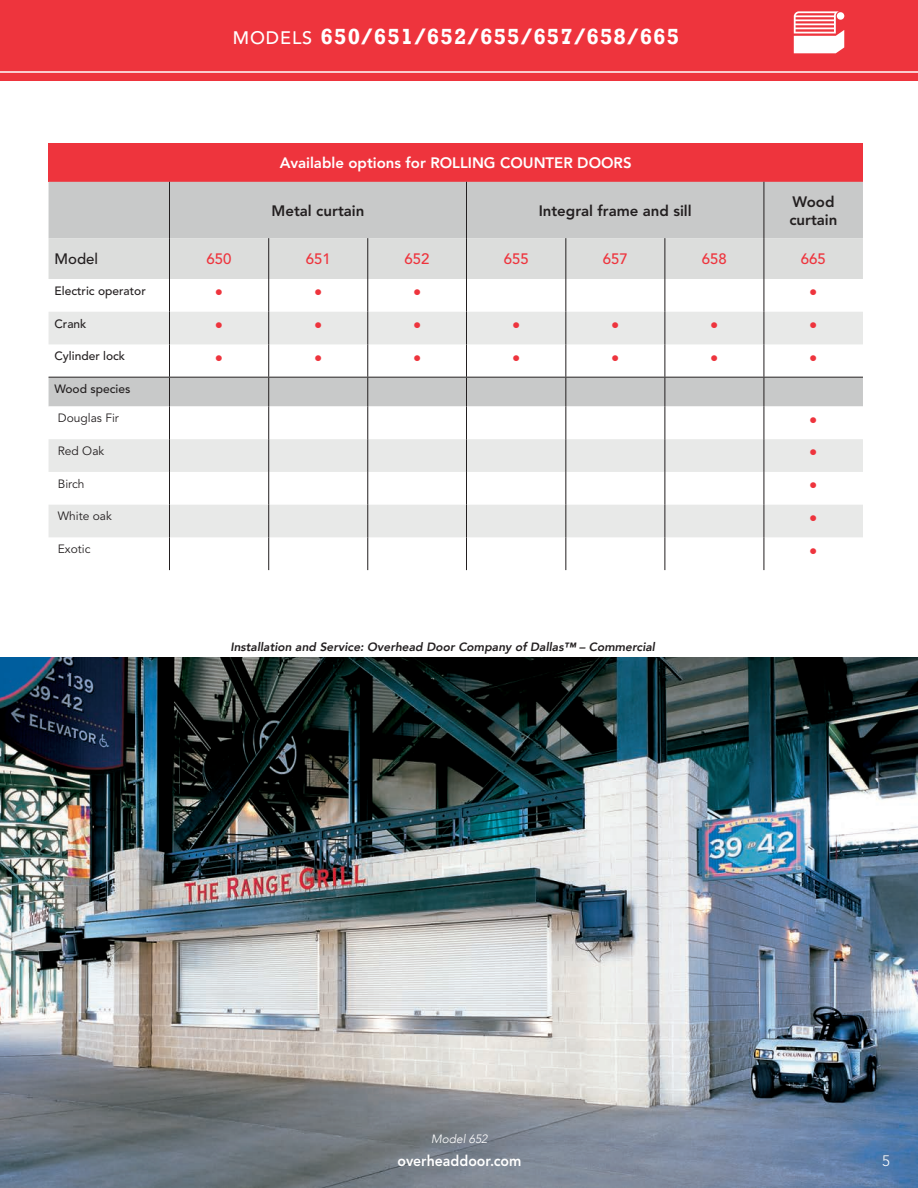
<style>
.page{position:relative;width:918px;height:1188px;background:#fff}
.page>*{position:absolute;margin:0;border:0;box-sizing:border-box;transform-origin:0 0}
.t1{font:700 22.5px "Rockwell";letter-spacing:.05em;color:#fff}
.t2{font:300 16.5px "Avenir LT Std";color:#ee343d}
.t3{font:800 15px/18px "Avenir LT Std";color:#231f20}
.t4{font:800 15px "Avenir LT Std";color:#fff}
.t5{font:500 15px "Avenir LT Std";color:#ee343d}
.t6{font:800 15px "Avenir LT Std";color:#fff;scale:.94 1}
.t7{font:500 15px "Avenir LT Std";color:#231f20}
.t8{font:300 15px "Avenir LT Std";color:#fff}
.t9{font:italic 800 12px "Avenir";color:#231f20}
.t10{font:500 12px "Avenir LT Std";color:#231f20}
.t11{font:12px "Avenir LT Std";color:#231f20}
.t12{font:italic 300 12px "Avenir";color:#fff}
.s1{font-family:"Avenir LT Std";font-weight:500;font-size:18px}
</style>
<div class="page">
<div style="left:49px;top:143px;width:814px;height:39px;background:#ee343d"></div>
<div style="left:49px;top:182px;width:814px;height:56px;background:#c8c9c9"></div>
<div style="left:49px;top:238px;width:814px;height:41px;background:#dcdddc"></div>
<svg style="left:49px;top:312px;width:814px;height:225px"></svg>
<hr style="left:268px;top:238px;width:1px;height:41px;background:#231f20">
<hr style="left:368px;top:238px;width:1px;height:41px;background:#231f20">
<hr style="left:566px;top:238px;width:1px;height:41px;background:#231f20">
<hr style="left:665px;top:238px;width:1px;height:41px;background:#231f20">
<hr style="left:268px;top:279px;width:1px;height:33px;background:#231f20">
<hr style="left:368px;top:279px;width:1px;height:33px;background:#231f20">
<hr style="left:566px;top:279px;width:1px;height:33px;background:#231f20">
<hr style="left:665px;top:279px;width:1px;height:33px;background:#231f20">
<hr style="left:268px;top:312px;width:1px;height:32px;background:#231f20">
<hr style="left:368px;top:312px;width:1px;height:32px;background:#231f20">
<hr style="left:566px;top:312px;width:1px;height:32px;background:#231f20">
<hr style="left:665px;top:312px;width:1px;height:32px;background:#231f20">
<hr style="left:268px;top:344px;width:1px;height:33px;background:#231f20">
<hr style="left:368px;top:344px;width:1px;height:33px;background:#231f20">
<hr style="left:566px;top:344px;width:1px;height:33px;background:#231f20">
<hr style="left:665px;top:344px;width:1px;height:33px;background:#231f20">
<svg style="left:268px;top:378px;width:1px;height:28px"></svg>
<svg style="left:368px;top:378px;width:1px;height:28px"></svg>
<svg style="left:566px;top:378px;width:1px;height:28px"></svg>
<svg style="left:665px;top:378px;width:1px;height:28px"></svg>
<hr style="left:268px;top:406px;width:1px;height:33px;background:#231f20">
<hr style="left:368px;top:406px;width:1px;height:33px;background:#231f20">
<hr style="left:566px;top:406px;width:1px;height:33px;background:#231f20">
<hr style="left:665px;top:406px;width:1px;height:33px;background:#231f20">
<hr style="left:268px;top:439px;width:1px;height:33px;background:#231f20">
<hr style="left:368px;top:439px;width:1px;height:33px;background:#231f20">
<hr style="left:566px;top:439px;width:1px;height:33px;background:#231f20">
<hr style="left:665px;top:439px;width:1px;height:33px;background:#231f20">
<hr style="left:268px;top:472px;width:1px;height:33px;background:#231f20">
<hr style="left:368px;top:472px;width:1px;height:33px;background:#231f20">
<hr style="left:566px;top:472px;width:1px;height:33px;background:#231f20">
<hr style="left:665px;top:472px;width:1px;height:33px;background:#231f20">
<hr style="left:268px;top:505px;width:1px;height:32px;background:#231f20">
<hr style="left:368px;top:505px;width:1px;height:32px;background:#231f20">
<hr style="left:566px;top:505px;width:1px;height:32px;background:#231f20">
<hr style="left:665px;top:505px;width:1px;height:32px;background:#231f20">
<hr style="left:268px;top:537px;width:1px;height:33px;background:#231f20">
<hr style="left:368px;top:537px;width:1px;height:33px;background:#231f20">
<hr style="left:566px;top:537px;width:1px;height:33px;background:#231f20">
<hr style="left:665px;top:537px;width:1px;height:33px;background:#231f20">
<hr style="left:169px;top:238px;width:1px;height:41px;background:#231f20">
<hr style="left:169px;top:279px;width:1px;height:33px;background:#231f20">
<hr style="left:169px;top:312px;width:1px;height:32px;background:#231f20">
<hr style="left:169px;top:344px;width:1px;height:33px;background:#231f20">
<svg style="left:169px;top:378px;width:1px;height:28px"></svg>
<hr style="left:169px;top:406px;width:1px;height:33px;background:#231f20">
<hr style="left:169px;top:439px;width:1px;height:33px;background:#231f20">
<hr style="left:169px;top:472px;width:1px;height:33px;background:#231f20">
<hr style="left:169px;top:505px;width:1px;height:32px;background:#231f20">
<hr style="left:169px;top:537px;width:1px;height:33px;background:#231f20">
<hr style="left:466px;top:238px;width:1px;height:41px;background:#231f20">
<hr style="left:466px;top:279px;width:1px;height:33px;background:#231f20">
<hr style="left:466px;top:312px;width:1px;height:32px;background:#231f20">
<hr style="left:466px;top:344px;width:1px;height:33px;background:#231f20">
<svg style="left:466px;top:378px;width:1px;height:28px"></svg>
<hr style="left:466px;top:406px;width:1px;height:33px;background:#231f20">
<hr style="left:466px;top:439px;width:1px;height:33px;background:#231f20">
<hr style="left:466px;top:472px;width:1px;height:33px;background:#231f20">
<hr style="left:466px;top:505px;width:1px;height:32px;background:#231f20">
<hr style="left:466px;top:537px;width:1px;height:33px;background:#231f20">
<hr style="left:764px;top:238px;width:1px;height:41px;background:#231f20">
<hr style="left:764px;top:279px;width:1px;height:33px;background:#231f20">
<hr style="left:764px;top:312px;width:1px;height:32px;background:#231f20">
<hr style="left:764px;top:344px;width:1px;height:33px;background:#231f20">
<svg style="left:764px;top:378px;width:1px;height:28px"></svg>
<hr style="left:764px;top:406px;width:1px;height:33px;background:#231f20">
<hr style="left:764px;top:439px;width:1px;height:33px;background:#231f20">
<hr style="left:764px;top:472px;width:1px;height:33px;background:#231f20">
<hr style="left:764px;top:505px;width:1px;height:32px;background:#231f20">
<hr style="left:764px;top:537px;width:1px;height:33px;background:#231f20">
<hr style="left:169px;top:182px;width:1px;height:56px;background:#231f20">
<hr style="left:466px;top:182px;width:1px;height:56px;background:#231f20">
<hr style="left:764px;top:182px;width:1px;height:56px;background:#231f20">
<hr style="left:49px;top:377px;width:121px;height:1px;background:#231f20">
<hr style="left:170px;top:377px;width:99px;height:1px;background:#231f20">
<hr style="left:269px;top:377px;width:99px;height:1px;background:#231f20">
<hr style="left:368px;top:377px;width:99px;height:1px;background:#231f20">
<hr style="left:466px;top:377px;width:100px;height:1px;background:#231f20">
<hr style="left:566px;top:377px;width:99px;height:1px;background:#231f20">
<hr style="left:665px;top:377px;width:99px;height:1px;background:#231f20">
<hr style="left:764px;top:377px;width:99px;height:1px;background:#231f20">
<img style="left:1px;top:657px;width:917px;height:531px">
<div style="left:0;top:0;width:918px;height:81px;background:#ee343d"></div>
<hr style="left:0;top:71px;width:918px;height:2px;background:#fff">
<svg style="left:794px;top:11px;width:50px;height:42px"></svg>
<div style="left:837px;top:12px;width:7px;height:8px;background:#fff;border-radius:50%"></div>
<h1 class="t1" style="left:233px;top:23px;width:448px"><span class="s1">MODELS</span> 650/651/652/655/657/658/665</h1>
<p class="t4" style="left:280px;top:154px;width:353px">Available options for ROLLING COUNTER DOORS</p>
<p class="t3" style="left:272px;top:201px;width:94px">Metal curtain</p>
<p class="t3" style="left:539px;top:201px;width:155px">Integral frame and sill</p>
<p class="t3" style="left:789px;top:192px;width:50px">Wood curtain</p>
<p class="t7" style="left:55px;top:250px;width:45px">Model</p>
<p class="t5" style="left:207px;top:250px;width:27px">650</p>
<p class="t5" style="left:306px;top:250px;width:27px">651</p>
<p class="t5" style="left:405px;top:250px;width:27px">652</p>
<p class="t5" style="left:504px;top:250px;width:27px">655</p>
<p class="t5" style="left:603px;top:250px;width:27px">657</p>
<p class="t5" style="left:702px;top:250px;width:27px">658</p>
<p class="t5" style="left:801px;top:250px;width:27px">665</p>
<p class="t10" style="left:55px;top:284px;width:93px">Electric operator</p>
<h2 class="t2" style="left:215px;top:283px;width:10px">•</h2>
<h2 class="t2" style="left:314px;top:283px;width:10px">•</h2>
<h2 class="t2" style="left:413px;top:283px;width:10px">•</h2>
<h2 class="t2" style="left:809px;top:283px;width:10px">•</h2>
<p class="t10" style="left:55px;top:316px;width:34px">Crank</p>
<h2 class="t2" style="left:215px;top:316px;width:10px">•</h2>
<h2 class="t2" style="left:314px;top:316px;width:10px">•</h2>
<h2 class="t2" style="left:413px;top:316px;width:10px">•</h2>
<h2 class="t2" style="left:512px;top:316px;width:10px">•</h2>
<h2 class="t2" style="left:611px;top:316px;width:10px">•</h2>
<h2 class="t2" style="left:710px;top:316px;width:10px">•</h2>
<h2 class="t2" style="left:809px;top:316px;width:10px">•</h2>
<p class="t10" style="left:55px;top:349px;width:72px">Cylinder lock</p>
<h2 class="t2" style="left:215px;top:348px;width:10px">•</h2>
<h2 class="t2" style="left:314px;top:348px;width:10px">•</h2>
<h2 class="t2" style="left:413px;top:348px;width:10px">•</h2>
<h2 class="t2" style="left:512px;top:348px;width:10px">•</h2>
<h2 class="t2" style="left:611px;top:348px;width:10px">•</h2>
<h2 class="t2" style="left:710px;top:348px;width:10px">•</h2>
<h2 class="t2" style="left:809px;top:348px;width:10px">•</h2>
<p class="t10" style="left:55px;top:382px;width:77px">Wood species</p>
<p class="t11" style="left:58px;top:411px;width:63px">Douglas Fir</p>
<h2 class="t2" style="left:809px;top:410px;width:10px">•</h2>
<p class="t11" style="left:58px;top:444px;width:48px">Red Oak</p>
<h2 class="t2" style="left:809px;top:443px;width:10px">•</h2>
<p class="t11" style="left:58px;top:477px;width:28px">Birch</p>
<h2 class="t2" style="left:809px;top:476px;width:10px">•</h2>
<p class="t11" style="left:58px;top:509px;width:55px">White oak</p>
<h2 class="t2" style="left:809px;top:509px;width:10px">•</h2>
<p class="t11" style="left:58px;top:542px;width:34px">Exotic</p>
<h2 class="t2" style="left:809px;top:541px;width:10px">•</h2>
<p class="t9" style="left:230px;top:640px;width:426px">Installation and Service: Overhead Door Company of Dallas™ – Commercial</p>
<p class="t12" style="left:431px;top:1131px;width:58px">Model 652</p>
<p class="t6" style="left:398px;top:1152px;width:133px">overheaddoor.com</p>
<p class="t8" style="left:882px;top:1152px;width:9px">5</p>
</div>
